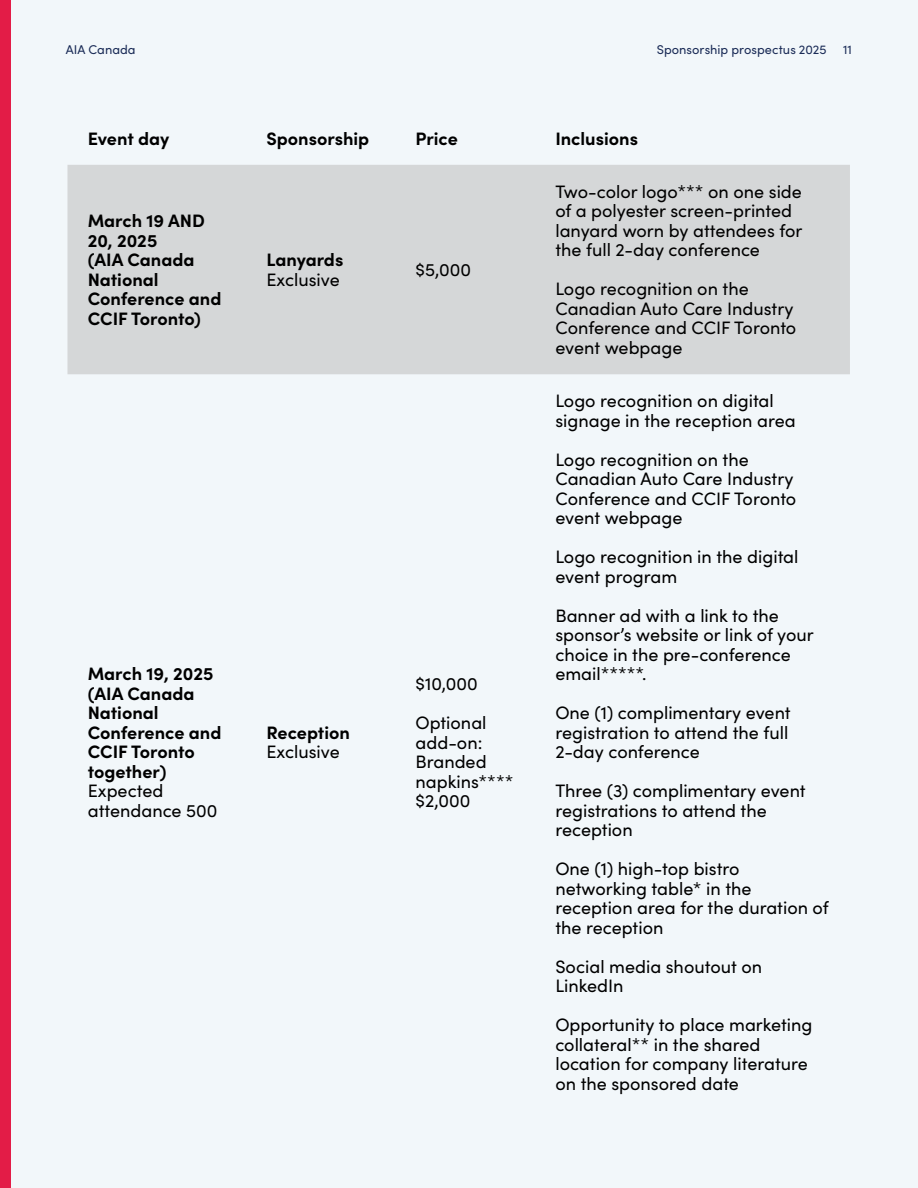
<style>
.page{position:relative;width:918px;height:1188px;background:#f2f7fa}
.page>*{position:absolute;margin:0;border:0;box-sizing:border-box;transform-origin:0 0}
.t1{font:18px/19.5px "Sofia Pro";color:#000}
.t2{font:700 18px/19.5px "Sofia Pro";color:#000}
.t3{font:12.75px "Sofia Pro";letter-spacing:.005em;color:#1b2c57}
</style>
<div class="page">
<div style="left:0;top:0;width:11px;height:1188px;background:#e31c47"></div>
<div style="left:68px;top:165px;width:782px;height:209px;background:#d5d7d8"></div>
<p class="t3" style="left:66px;top:41px;width:71px">AIA Canada</p>
<p class="t3" style="left:657px;top:41px;width:171px">Sponsorship prospectus 2025</p>
<p class="t3" style="left:843px;top:41px;width:10px">11</p>
<p class="t2" style="left:88px;top:127px;width:83px">Event day</p>
<p class="t2" style="left:266px;top:127px;width:104px">Sponsorship</p>
<p class="t2" style="left:416px;top:127px;width:44px">Price</p>
<p class="t2" style="left:555px;top:127px;width:84px">Inclusions</p>
<p class="t2" style="left:88px;top:210px;width:135px">March 19 AND<br>20, 2025<br>(AIA Canada<br>National<br>Conference and<br>CCIF Toronto)</p>
<p class="t2" style="left:266px;top:249px;width:78px">Lanyards</p>
<p class="t1" style="left:266px;top:269px;width:75px">Exclusive</p>
<p class="t2" style="left:88px;top:663px;width:135px">March 19, 2025 (AIA Canada<br>National<br>Conference and<br>CCIF Toronto together)</p>
<p class="t1" style="left:88px;top:780px;width:131px">Expected attendance 500</p>
<p class="t2" style="left:266px;top:721px;width:85px">Reception</p>
<p class="t1" style="left:266px;top:741px;width:75px">Exclusive</p>
<p class="t1" style="left:416px;top:259px;width:57px">$5,000</p>
<p class="t1" style="left:416px;top:663px;width:73px;line-height:39px">$10,000<br>Optional</p>
<p class="t1" style="left:416px;top:732px;width:99px">add-on:<br>Branded napkins**** $2,000</p>
<p class="t1" style="left:555px;top:181px;width:249px">Two-color logo*** on one side of a polyester screen-printed lanyard worn by attendees for the full 2-day conference</p>
<p class="t1" style="left:555px;top:278px;width:242px">Logo recognition on the<br>Canadian Auto Care Industry<br>Conference and CCIF Toronto event webpage</p>
<p class="t1" style="left:555px;top:390px;width:242px">Logo recognition on digital signage in the reception area</p>
<p class="t1" style="left:555px;top:449px;width:242px">Logo recognition on the<br>Canadian Auto Care Industry<br>Conference and CCIF Toronto event webpage</p>
<p class="t1" style="left:555px;top:546px;width:245px">Logo recognition in the digital event program</p>
<p class="t1" style="left:555px;top:605px;width:260px">Banner ad with a link to the sponsor’s website or link of your choice in the pre-conference email*****.</p>
<p class="t1" style="left:555px;top:702px;width:237px">One (1) complimentary event registration to attend the full<br>2-day conference</p>
<p class="t1" style="left:555px;top:780px;width:252px">Three (3) complimentary event registrations to attend the reception</p>
<p class="t1" style="left:555px;top:858px;width:275px">One (1) high-top bistro networking table* in the reception area for the duration of the reception</p>
<p class="t1" style="left:555px;top:956px;width:208px">Social media shoutout on<br>LinkedIn</p>
<p class="t1" style="left:555px;top:1014px;width:259px">Opportunity to place marketing collateral** in the shared location for company literature on the sponsored date</p>
</div>
